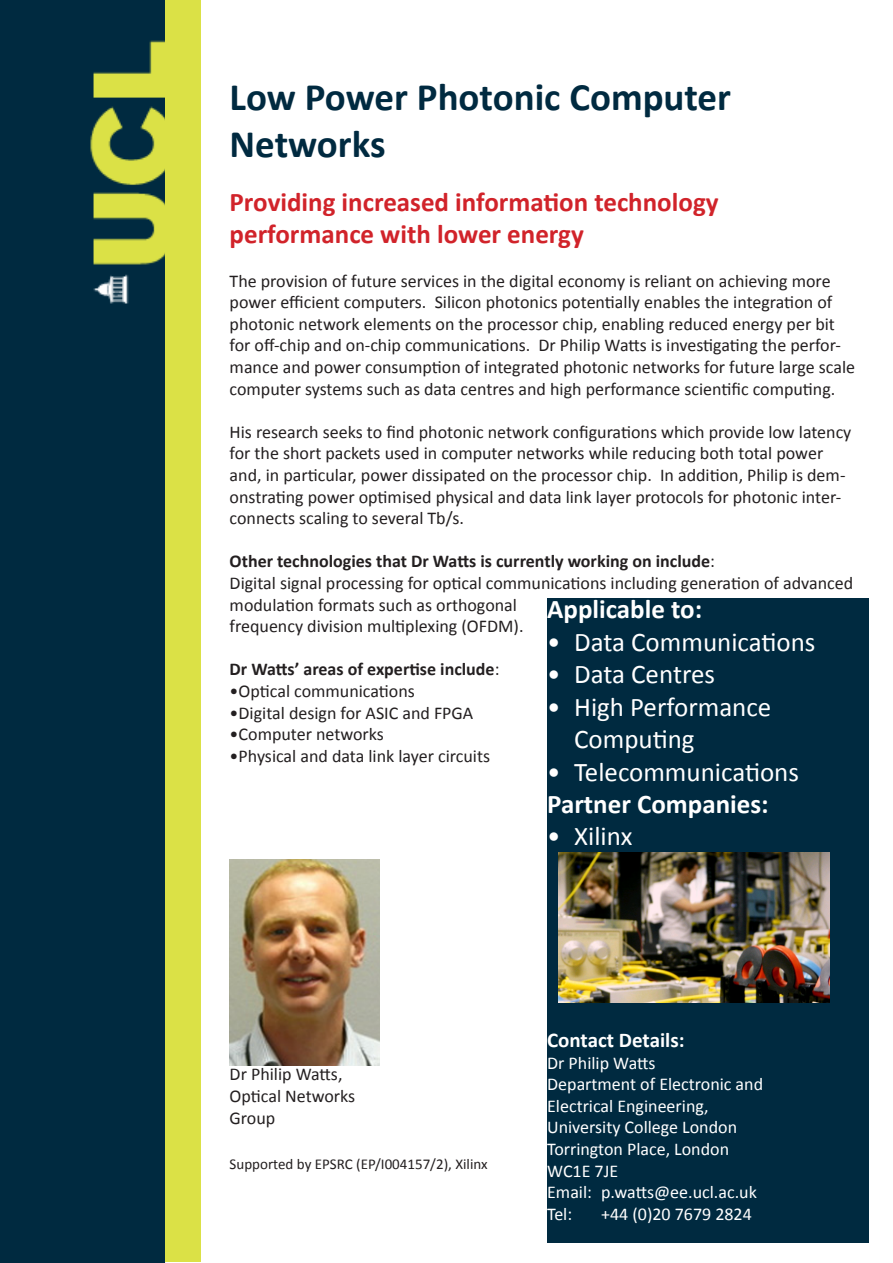
<style>
.page{position:relative;width:893px;height:1263px;background:#fff}
.page>*{position:absolute;margin:0;border:0;box-sizing:border-box;transform-origin:0 0}
.t1{font:700 39px "Calibri";color:#002a40}
.t2{font:27px/32.4px "Calibri";color:#fff}
.t3{font:700 27px "Calibri";color:#d1232a}
.t4{font:700 27px "Calibri";color:#fff}
.t5{font:700 21px "Calibri";color:#fff}
.t6{font:18px/21.6px "Calibri";color:#231f20}
.t7{font:18px "Calibri";color:#fff}
.t8{font:700 18px "Calibri";color:#231f20}
.t9{font:15px "Calibri";color:#231f20}
.s1{font-weight:400}
</style>
<div class="page">
<img style="left:0;top:0;width:165px;height:304px">
<div style="left:1px;top:305px;width:163px;height:957px;background:#002a40"></div>
<div style="left:0;top:304px;width:165px;height:959px;border:2px solid #002a40"></div>
<div style="left:165px;top:0;width:36px;height:1261px;background:#dbe146"></div>
<div style="left:547px;top:598px;width:322px;height:645px;background:#002a40"></div>
<img style="left:558px;top:853px;width:271px;height:149px">
<img style="left:230px;top:859px;width:150px;height:206px">
<p class="t1" style="left:230px;top:72px;width:503px">Low Power Photonic Computer</p>
<p class="t1" style="left:230px;top:119px;width:158px">Networks</p>
<p class="t3" style="left:230px;top:185px;width:490px">Providing increased information technology</p>
<p class="t3" style="left:230px;top:217px;width:356px">performance with lower energy</p>
<p class="t6" style="left:230px;top:270px;width:627px">The provision of future services in the digital economy is reliant on achieving more power efficient computers. Silicon photonics potentially enables the integration of photonic network elements on the processor chip, enabling reduced energy per bit for off-chip and on-chip communications. Dr Philip Watts is investigating the perfor&shy;mance and power consumption of integrated photonic networks for future large scale computer systems such as data centres and high performance scientific computing.</p>
<p class="t6" style="left:230px;top:421px;width:623px">His research seeks to find photonic network configurations which provide low latency for the short packets used in computer networks while reducing both total power and, in particular, power dissipated on the processor chip. In addition, Philip is dem&shy;onstrating power optimised physical and data link layer protocols for photonic inter&shy;connects scaling to several Tb/s.</p>
<p class="t8" style="left:230px;top:550px;width:487px">Other technologies that Dr Watts is currently working on include<span class="s1">:</span></p>
<p class="t6" style="left:230px;top:572px;width:625px">Digital signal processing for optical communications including generation of advanced modulation formats such as orthogonal<br>frequency division multiplexing (OFDM).</p>
<p class="t8" style="left:230px;top:658px;width:271px">Dr Watts’ areas of expertise include<span class="s1">:</span></p>
<p class="t6" style="left:230px;top:680px;width:187px">•Optical communications</p>
<p class="t6" style="left:230px;top:702px;width:245px">•Digital design for ASIC and FPGA</p>
<p class="t6" style="left:230px;top:723px;width:156px">•Computer networks</p>
<p class="t6" style="left:230px;top:745px;width:262px">•Physical and data link layer circuits</p>
<p class="t4" style="left:547px;top:592px;width:156px">Applicable to:</p>
<p class="t2" style="left:547px;top:626px;width:270px">• Data Communications</p>
<p class="t2" style="left:547px;top:658px;width:169px">• Data Centres</p>
<p class="t2" style="left:574px;top:691px;width:199px;text-indent:-27px">• High Performance<br>Computing</p>
<p class="t2" style="left:547px;top:755px;width:253px">• Telecommunications</p>
<p class="t4" style="left:547px;top:787px;width:223px">Partner Companies:</p>
<p class="t2" style="left:547px;top:820px;width:87px">• Xilinx</p>
<p class="t6" style="left:230px;top:1063px;width:114px">Dr Philip Watts,</p>
<p class="t6" style="left:230px;top:1085px;width:127px">Optical Networks<br>Group</p>
<p class="t9" style="left:230px;top:1154px;width:260px">Supported by EPSRC (EP/I004157/2), Xilinx</p>
<p class="t5" style="left:547px;top:1026px;width:139px">Contact Details:</p>
<p class="t7" style="left:547px;top:1051px;width:110px">Dr Philip Watts</p>
<p class="t7" style="left:547px;top:1073px;width:217px">Department of Electronic and</p>
<p class="t7" style="left:547px;top:1094px;width:163px">Electrical Engineering,</p>
<p class="t7" style="left:547px;top:1116px;width:191px">University College London</p>
<p class="t7" style="left:547px;top:1137px;width:183px">Torrington Place, London</p>
<p class="t7" style="left:547px;top:1159px;width:73px">WC1E 7JE</p>
<p class="t7" style="left:547px;top:1181px;width:211px">Email: p.watts@ee.ucl.ac.uk</p>
<p class="t7" style="left:547px;top:1202px;width:27px">Tel:</p>
<p class="t7" style="left:601px;top:1202px;width:152px">+44 (0)20 7679 2824</p>
</div>
